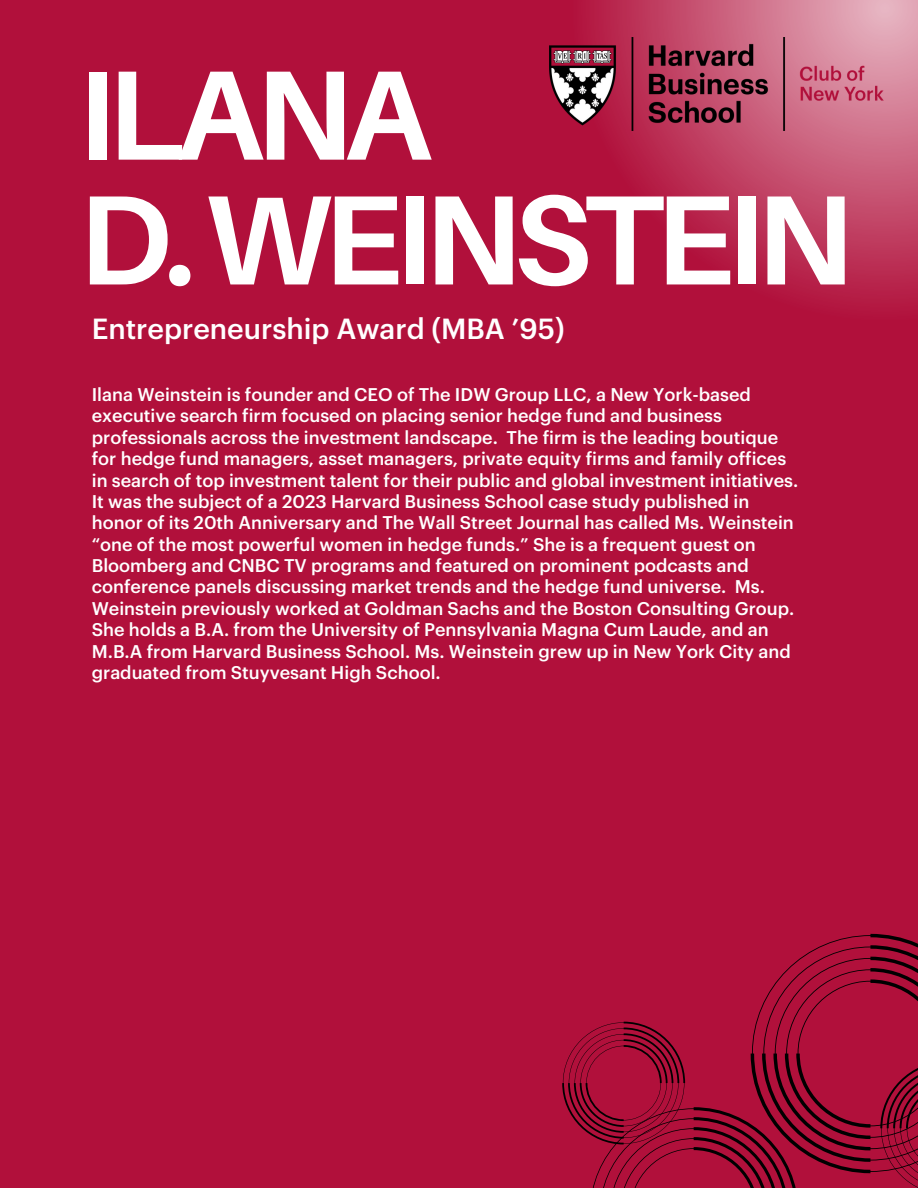
<style>
.page{position:relative;width:918px;height:1188px;background:#b1103b}
.page>*{position:absolute;margin:0;border:0;box-sizing:border-box;transform-origin:0 0}
.t1{font:700 127.5px "Aileron";letter-spacing:-.06em;color:#fff}
.t2{font:500 28.5px "Graphik";color:#fff}
.t3{font:500 18px/21.3px "Graphik";color:#fff}
</style>
<div class="page">
<svg style="left:590px;top:0;width:328px;height:303px"></svg>
<img style="left:550px;top:37px;width:334px;height:94px">
<svg style="left:562px;top:934px;width:356px;height:254px"></svg>
<h1 class="t1" style="left:78px;top:36px;width:355px">ILANA</h1>
<p class="t1" style="left:78px;top:161px;width:776px">D.WEINSTEIN</p>
<h2 class="t2" style="left:92px;top:316px;width:474px">Entrepreneurship Award (MBA ’95)</h2>
<h1 class="t3" style="left:92px;top:385px;width:708px">Ilana Weinstein is founder and CEO of The IDW Group LLC, a New York-based executive search firm focused on placing senior hedge fund and business professionals across the investment landscape. The firm is the leading boutique for hedge fund managers, asset managers, private equity firms and family offices in search of top investment talent for their public and global investment initiatives.<br>It was the subject of a 2023 Harvard Business School case study published in honor of its 20th Anniversary and The Wall Street Journal has called Ms. Weinstein “one of the most powerful women in hedge funds.” She is a frequent guest on Bloomberg and CNBC TV programs and featured on prominent podcasts and conference panels discussing market trends and the hedge fund universe. Ms.<br>Weinstein previously worked at Goldman Sachs and the Boston Consulting Group.<br>She holds a B.A. from the University of Pennsylvania Magna Cum Laude, and an M.B.A from Harvard Business School. Ms. Weinstein grew up in New York City and graduated from Stuyvesant High School.</h1>
</div>
